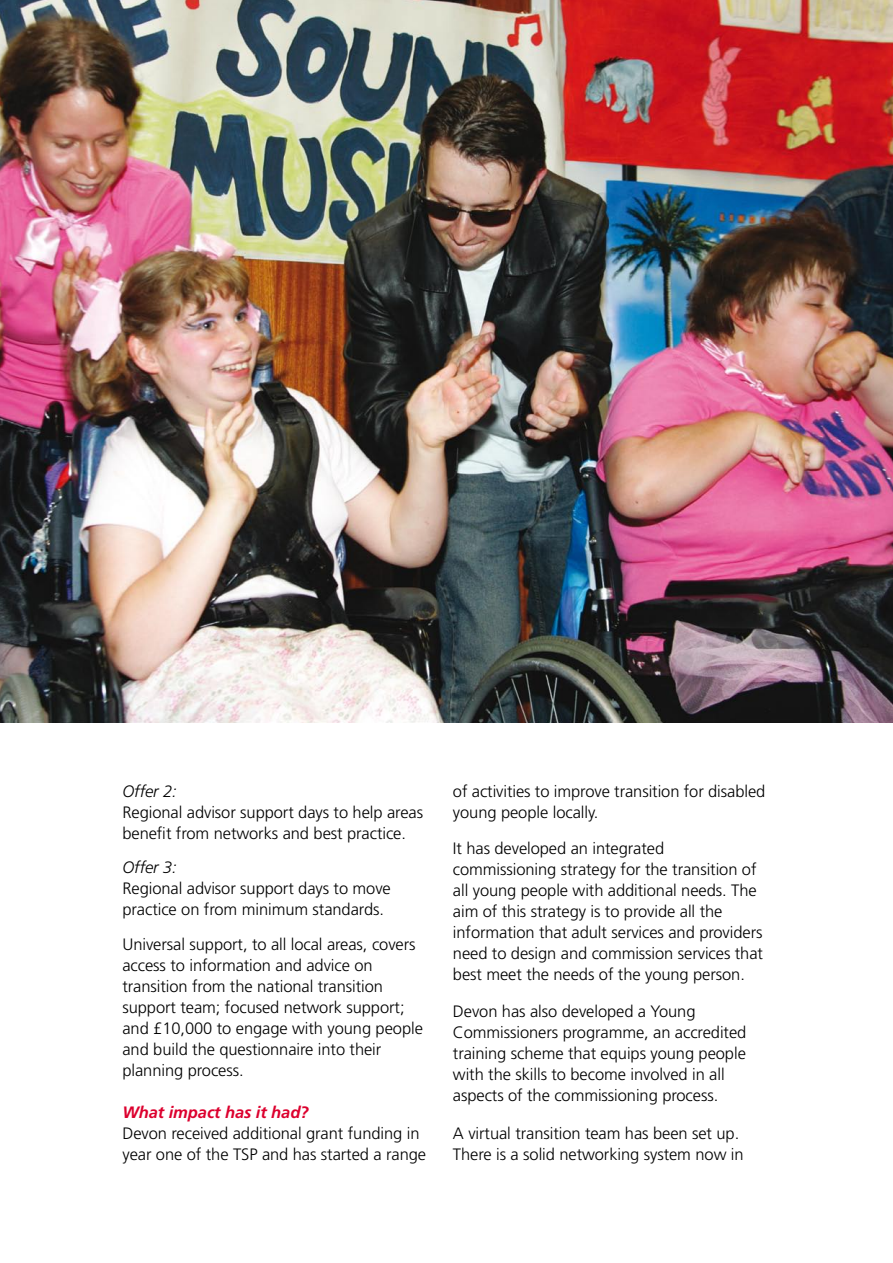
<style>
.page{position:relative;width:893px;height:1263px;background:#fff}
.page>*{position:absolute;margin:0;border:0;box-sizing:border-box;transform-origin:0 0}
.t1{font:300 16.5px/21px "Frutiger";letter-spacing:-.005em;color:#000}
.t2{font:italic 700 16.5px "Frutiger";letter-spacing:-.005em;color:#dc002e}
.t3{font:italic 300 16.5px "Frutiger";letter-spacing:-.005em;color:#000}
</style>
<div class="page">
<img style="left:0;top:0;width:893px;height:722px">
<p class="t3" style="left:122px;top:782px;width:56px">Offer 2:</p>
<p class="t1" style="left:122px;top:801px;width:302px">Regional advisor support days to help areas benefit from networks and best practice.</p>
<p class="t3" style="left:122px;top:858px;width:56px">Offer 3:</p>
<p class="t1" style="left:122px;top:878px;width:270px">Regional advisor support days to move practice on from minimum standards.</p>
<p class="t1" style="left:122px;top:933px;width:302px">Universal support, to all local areas, covers access to information and advice on transition from the national transition support team; focused network support; and £10,000 to engage with young people and build the questionnaire into their planning process.</p>
<p class="t2" style="left:122px;top:1102px;width:188px">What impact has it had?</p>
<p class="t1" style="left:122px;top:1122px;width:305px">Devon received additional grant funding in year one of the TSP and has started a range</p>
<p class="t1" style="left:453px;top:780px;width:314px">of activities to improve transition for disabled young people locally.</p>
<p class="t1" style="left:453px;top:837px;width:312px">It has developed an integrated commissioning strategy for the transition of all young people with additional needs. The aim of this strategy is to provide all the information that adult services and providers need to design and commission services that best meet the needs of the young person.</p>
<p class="t1" style="left:453px;top:1001px;width:295px">Devon has also developed a Young Commissioners programme, an accredited training scheme that equips young people with the skills to become involved in all aspects of the commissioning process.</p>
<p class="t1" style="left:453px;top:1122px;width:292px">A virtual transition team has been set up.<br>There is a solid networking system now in</p>
</div>
